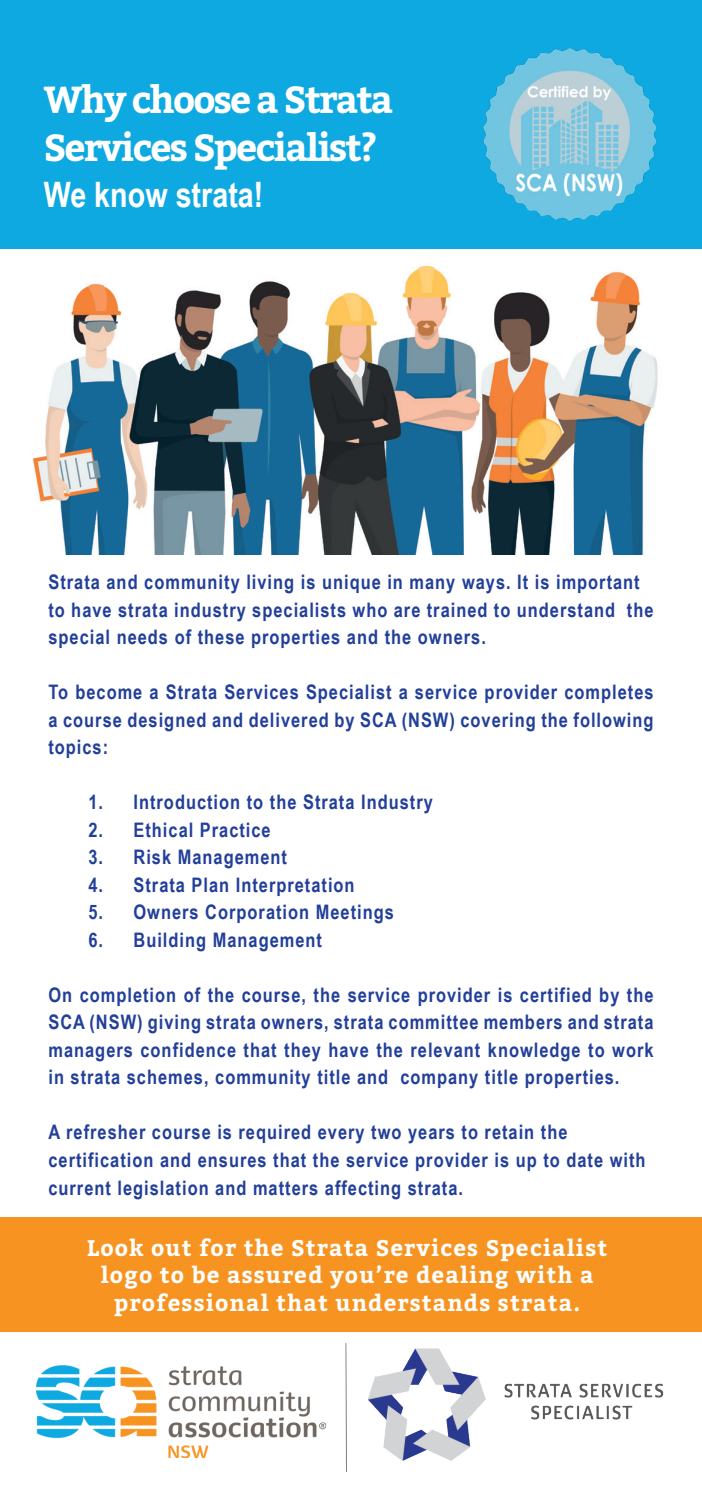
<style>
.page{position:relative;width:702px;height:1489px;background:#fff}
.page>*{position:absolute;margin:0;border:0;box-sizing:border-box;transform-origin:0 0}
.t1{font:700 37.5px/47.5px "Bitter";letter-spacing:-.05em;color:#fff}
.t2{font:700 35px "Arial Narrow";color:#fff}
.t3{font:700 22.5px/27.5px "Bitter";letter-spacing:.05em;color:#fff;text-align:center}
.t4{font:700 20px/27.5px "Arial Narrow";letter-spacing:.05em;color:#223f99;text-align:justify}
</style>
<div class="page">
<img style="left:33px;top:265px;width:625px;height:289px">
<div style="left:0;top:0;width:702px;height:248px;background:#0fa9e1"></div>
<div style="left:0;top:1216px;width:702px;height:115px;background:#f79320"></div>
<img style="left:483px;top:48px;width:174px;height:174px">
<img style="left:36px;top:1343px;width:628px;height:129px">
<div style="left:530px;top:1424px;width:108px;height:24px;background:#fff"></div>
<p class="t1" style="left:44px;top:77px;width:351px">Why choose a Strata<br>Services Specialist?</p>
<p class="t2" style="left:44px;top:168px;width:221px">We know strata!</p>
<p class="t4" style="left:48px;top:567px;width:592px">Strata and community living is unique in many ways. It is important</p>
<p class="t4" style="left:48px;top:595px;width:606px">to have strata industry specialists who are trained to understand the special needs of these properties and the owners.</p>
<p class="t4" style="left:48px;top:677px;width:606px">To become a Strata Services Specialist a service provider completes a course designed and delivered by SCA (NSW) covering the following topics:</p>
<p class="t4" style="left:88px;top:787px;width:346px">1. Introduction to the Strata Industry</p>
<p class="t4" style="left:88px;top:815px;width:184px">2. Ethical Practice</p>
<p class="t4" style="left:88px;top:842px;width:200px">3. Risk Management</p>
<p class="t4" style="left:88px;top:870px;width:267px">4. Strata Plan Interpretation</p>
<p class="t4" style="left:88px;top:897px;width:307px">5. Owners Corporation Meetings</p>
<p class="t4" style="left:88px;top:925px;width:235px">6. Building Management</p>
<p class="t4" style="left:48px;top:980px;width:606px">On completion of the course, the service provider is certified by the SCA (NSW) giving strata owners, strata committee members and strata managers confidence that they have the relevant knowledge to work in strata schemes, community title and company title properties.</p>
<p class="t4" style="left:48px;top:1117px;width:520px">A refresher course is required every two years to retain the</p>
<p class="t4" style="left:48px;top:1145px;width:598px">certification and ensures that the service provider is up to date with</p>
<p class="t4" style="left:48px;top:1172px;width:416px">current legislation and matters affecting strata.</p>
<p class="t3" style="left:87px;top:1234px;width:521px">Look out for the Strata Services Specialist logo to be assured you’re dealing with a professional that understands strata.</p>
</div>
